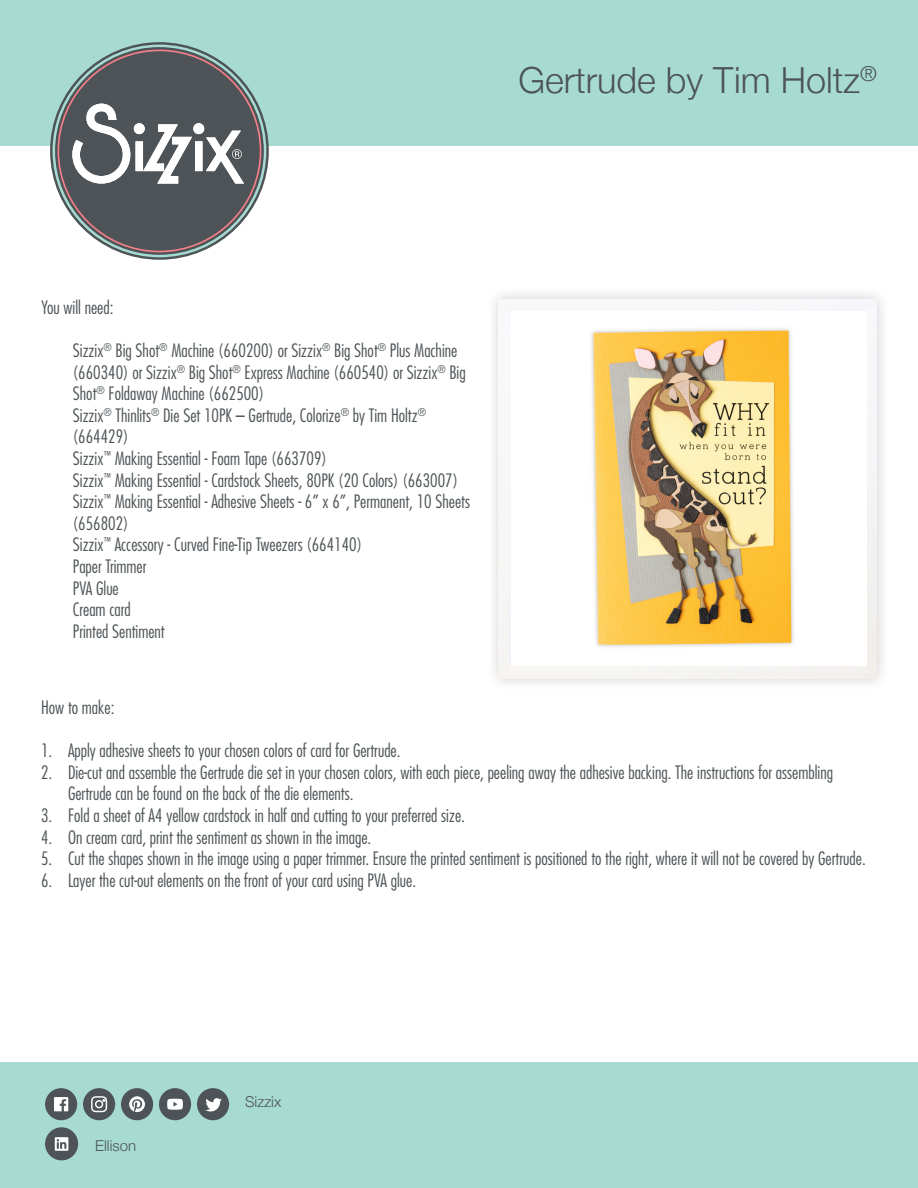
<style>
.page{position:relative;width:918px;height:1188px;background:#fff}
.page>*{position:absolute;margin:0;border:0;box-sizing:border-box;transform-origin:0 0}
.t1{font:300 36px "Helvetica Neue";color:#4d5356}
.t2{font:300 condensed 18px/21.6px "Futura";color:#4d5356}
.t3{font:300 15px "Helvetica Neue";color:#4d5356}
</style>
<div class="page">
<div style="left:0;top:0;width:918px;height:146px;background:#a7dbd2"></div>
<div style="left:0;top:1063px;width:918px;height:125px;background:#a7dbd2"></div>
<div style="left:485px;top:286px;width:405px;height:406px;background:#000;opacity:.2"></div>
<img style="left:499px;top:299px;width:378px;height:379px">
<img style="left:512px;top:311px;width:354px;height:355px">
<svg style="left:53px;top:45px;width:213px;height:212px"></svg>
<svg style="left:58px;top:50px;width:203px;height:202px"></svg>
<div style="left:197px;top:1088px;width:32px;height:32px;background:#4d5356;border-radius:50%"></div>
<svg style="left:205px;top:1098px;width:17px;height:13px"></svg>
<div style="left:83px;top:1088px;width:32px;height:32px;background:#4d5356;border-radius:50%"></div>
<svg style="left:91px;top:1096px;width:16px;height:16px"></svg>
<div style="left:159px;top:1088px;width:32px;height:32px;background:#4d5356;border-radius:50%"></div>
<svg style="left:167px;top:1099px;width:16px;height:11px"></svg>
<div style="left:121px;top:1088px;width:32px;height:32px;background:#4d5356;border-radius:50%"></div>
<svg style="left:129px;top:1096px;width:16px;height:16px"></svg>
<div style="left:45px;top:1088px;width:32px;height:32px;background:#4d5356;border-radius:50%"></div>
<svg style="left:54px;top:1097px;width:14px;height:14px"></svg>
<div style="left:45px;top:1127px;width:33px;height:33px;background:#4d5356;border-radius:50%"></div>
<svg style="left:55px;top:1137px;width:13px;height:14px"></svg>
<h1 class="t1" style="left:519px;top:51px;width:360px">Gertrude by Tim Holtz<sup>®</sup></h1>
<p class="t2" style="left:41px;top:296px;width:74px">You will need:</p>
<p class="t2" style="left:73px;top:339px;width:399px">Sizzix<sup>®</sup> Big Shot<sup>®</sup> Machine (660200) or Sizzix<sup>®</sup> Big Shot<sup>®</sup> Plus Machine (660340) or Sizzix<sup>®</sup> Big Shot<sup>®</sup> Express Machine (660540) or Sizzix<sup>®</sup> Big Shot<sup>®</sup> Foldaway Machine (662500)<br>Sizzix<sup>®</sup> Thinlits<sup>®</sup> Die Set 10PK – Gertrude, Colorize<sup>®</sup> by Tim Holtz<sup>® </sup>(664429)<br>Sizzix<sup>™</sup> Making Essential - Foam Tape (663709)<br>Sizzix<sup>™</sup> Making Essential - Cardstock Sheets, 80PK (20 Colors) (663007)<br>Sizzix<sup>™</sup> Making Essential - Adhesive Sheets - 6” x 6”, Permanent, 10 Sheets (656802)<br>Sizzix<sup>™</sup> Accessory - Curved Fine-Tip Tweezers (664140)<br>Paper Trimmer<br>PVA Glue<br>Cream card<br>Printed Sentiment</p>
<p class="t2" style="left:41px;top:696px;width:75px">How to make:</p>
<p class="t2" style="left:41px;top:739px;width:361px">1. Apply adhesive sheets to your chosen colors of card for Gertrude.</p>
<p class="t2" style="left:68px;top:761px;width:767px;text-indent:-27px">2. Die-cut and assemble the Gertrude die set in your chosen colors, with each piece, peeling away the adhesive backing. The instructions for assembling<br>Gertrude can be found on the back of the die elements.</p>
<p class="t2" style="left:41px;top:804px;width:425px">3. Fold a sheet of A4 yellow cardstock in half and cutting to your preferred size.</p>
<p class="t2" style="left:41px;top:826px;width:332px">4. On cream card, print the sentiment as shown in the image.</p>
<p class="t2" style="left:41px;top:847px;width:826px">5. Cut the shapes shown in the image using a paper trimmer. Ensure the printed sentiment is positioned to the right, where it will not be covered by Gertrude.</p>
<p class="t2" style="left:41px;top:869px;width:377px">6. Layer the cut-out elements on the front of your card using PVA glue.</p>
<p class="t3" style="left:95px;top:1134px;width:42px">Ellison</p>
<p class="t3" style="left:245px;top:1090px;width:38px">Sizzix</p>
</div>
